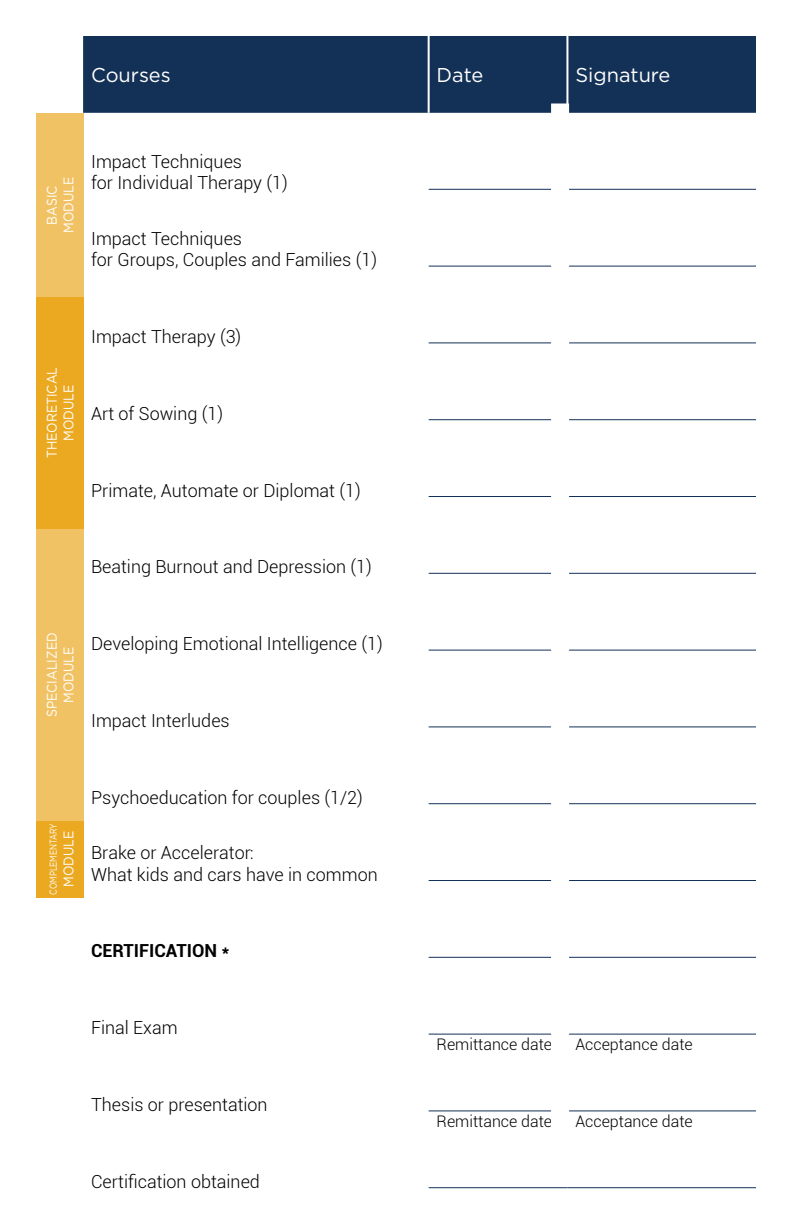
<style>
.page{position:relative;width:792px;height:1224px;background:#fff}
.page>*{position:absolute;margin:0;border:0;box-sizing:border-box;transform-origin:0 0}
.TABLEAU_TITRES{font:20px "Gotham";color:#fff}
.Tableau{font:300 18px/21.6px "Roboto";color:#000}
.Tableau-2{font:700 18px "Roboto";color:#000}
.Tableau-3{font:300 16px "Roboto";color:#000}
.TABLEAU_TITRES-2{font:14px "Gotham";color:#fff;scale:.88 1}
.TABLEAU_TITRES-3{font:10px "Gotham";color:#fff;scale:.75 1}
</style>
<div class="page">
<div style="left:83px;top:36px;width:673px;height:77px;background:#133156"></div>
<hr style="left:429px;top:189px;width:138px;height:1px;background:#133156">
<hr style="left:567px;top:189px;width:189px;height:1px;background:#133156">
<hr style="left:429px;top:266px;width:138px;height:1px;background:#133156">
<hr style="left:567px;top:266px;width:189px;height:1px;background:#133156">
<hr style="left:429px;top:343px;width:138px;height:1px;background:#133156">
<hr style="left:567px;top:343px;width:189px;height:1px;background:#133156">
<hr style="left:429px;top:419px;width:138px;height:1px;background:#133156">
<hr style="left:567px;top:419px;width:189px;height:1px;background:#133156">
<hr style="left:429px;top:496px;width:138px;height:1px;background:#133156">
<hr style="left:567px;top:496px;width:189px;height:1px;background:#133156">
<hr style="left:429px;top:573px;width:138px;height:1px;background:#133156">
<hr style="left:567px;top:573px;width:189px;height:1px;background:#133156">
<hr style="left:429px;top:650px;width:138px;height:1px;background:#133156">
<hr style="left:567px;top:650px;width:189px;height:1px;background:#133156">
<hr style="left:429px;top:727px;width:138px;height:1px;background:#133156">
<hr style="left:567px;top:727px;width:189px;height:1px;background:#133156">
<hr style="left:429px;top:880px;width:138px;height:1px;background:#133156">
<hr style="left:567px;top:880px;width:189px;height:1px;background:#133156">
<hr style="left:429px;top:957px;width:138px;height:1px;background:#133156">
<hr style="left:567px;top:957px;width:189px;height:1px;background:#133156">
<hr style="left:429px;top:1034px;width:138px;height:1px;background:#133156">
<hr style="left:567px;top:1034px;width:189px;height:1px;background:#133156">
<hr style="left:429px;top:1111px;width:138px;height:1px;background:#133156">
<hr style="left:567px;top:1111px;width:189px;height:1px;background:#133156">
<hr style="left:429px;top:1187px;width:138px;height:1px;background:#133156">
<hr style="left:567px;top:1187px;width:189px;height:1px;background:#133156">
<hr style="left:428px;top:36px;width:2px;height:77px;background:#fff">
<hr style="left:566px;top:36px;width:2px;height:77px;background:#fff">
<hr style="left:429px;top:803px;width:138px;height:1px;background:#133156">
<hr style="left:567px;top:803px;width:189px;height:1px;background:#133156">
<div style="left:551px;top:104px;width:18px;height:1071px;background:#fff"></div>
<div style="left:36px;top:113px;width:47px;height:184px;background:#f1c264"></div>
<div style="left:36px;top:528px;width:47px;height:293px;background:#f1c264"></div>
<div style="left:36px;top:297px;width:47px;height:231px;background:#eba921"></div>
<div style="left:36px;top:821px;width:47px;height:76px;background:#eba921"></div>
<p class="TABLEAU_TITRES" style="left:91px;top:63px;width:81px">Courses</p>
<p class="TABLEAU_TITRES" style="left:437px;top:63px;width:48px">Date</p>
<p class="TABLEAU_TITRES" style="left:575px;top:63px;width:97px">Signature</p>
<p class="TABLEAU_TITRES-2" style="left:43px;top:225px;width:46px;rotate:-90deg">BASIC</p>
<p class="TABLEAU_TITRES-2" style="left:60px;top:233px;width:65px;rotate:-90deg">MODULE</p>
<p class="Tableau" style="left:91px;top:150px;width:198px">Impact Techniques<br>for Individual Therapy (1)</p>
<p class="Tableau" style="left:91px;top:227px;width:287px">Impact Techniques<br>for Groups, Couples and Families (1)</p>
<p class="TABLEAU_TITRES-2" style="left:43px;top:458px;width:105px;rotate:-90deg">THEORETICAL</p>
<p class="TABLEAU_TITRES-2" style="left:60px;top:441px;width:65px;rotate:-90deg">MODULE</p>
<p class="Tableau" style="left:91px;top:325px;width:152px">Impact Therapy (3)</p>
<p class="Tableau" style="left:91px;top:402px;width:134px">Art of Sowing (1)</p>
<p class="Tableau" style="left:91px;top:479px;width:271px">Primate, Automate or Diplomat (1)</p>
<p class="Tableau" style="left:91px;top:556px;width:282px">Beating Burnout and Depression (1)</p>
<p class="TABLEAU_TITRES-2" style="left:43px;top:717px;width:97px;rotate:-90deg">SPECIALIZED</p>
<p class="TABLEAU_TITRES-2" style="left:60px;top:703px;width:65px;rotate:-90deg">MODULE</p>
<p class="Tableau" style="left:91px;top:632px;width:293px">Developing Emotional Intelligence (1)</p>
<p class="Tableau" style="left:91px;top:709px;width:140px">Impact Interludes</p>
<p class="TABLEAU_TITRES-3" style="left:47px;top:895px;width:96px;rotate:-90deg">COMPLEMENTARY</p>
<p class="TABLEAU_TITRES-2" style="left:60px;top:887px;width:65px;rotate:-90deg">MODULE</p>
<p class="Tableau" style="left:91px;top:786px;width:273px">Psychoeducation for couples (1/2)</p>
<p class="Tableau" style="left:91px;top:841px;width:288px">Brake or Accelerator:<br>What kids and cars have in common</p>
<p class="Tableau-2" style="left:91px;top:938px;width:140px">CERTIFICATION *</p>
<p class="Tableau" style="left:91px;top:1016px;width:88px">Final Exam</p>
<p class="Tableau" style="left:91px;top:1093px;width:178px">Thesis or presentation</p>
<p class="Tableau" style="left:91px;top:1170px;width:170px">Certification obtained</p>
<p class="Tableau-3" style="left:437px;top:1034px;width:117px">Remittance date</p>
<p class="Tableau-3" style="left:575px;top:1034px;width:119px">Acceptance date</p>
<p class="Tableau-3" style="left:437px;top:1110px;width:117px">Remittance date</p>
<p class="Tableau-3" style="left:575px;top:1110px;width:119px">Acceptance date</p>
</div>
